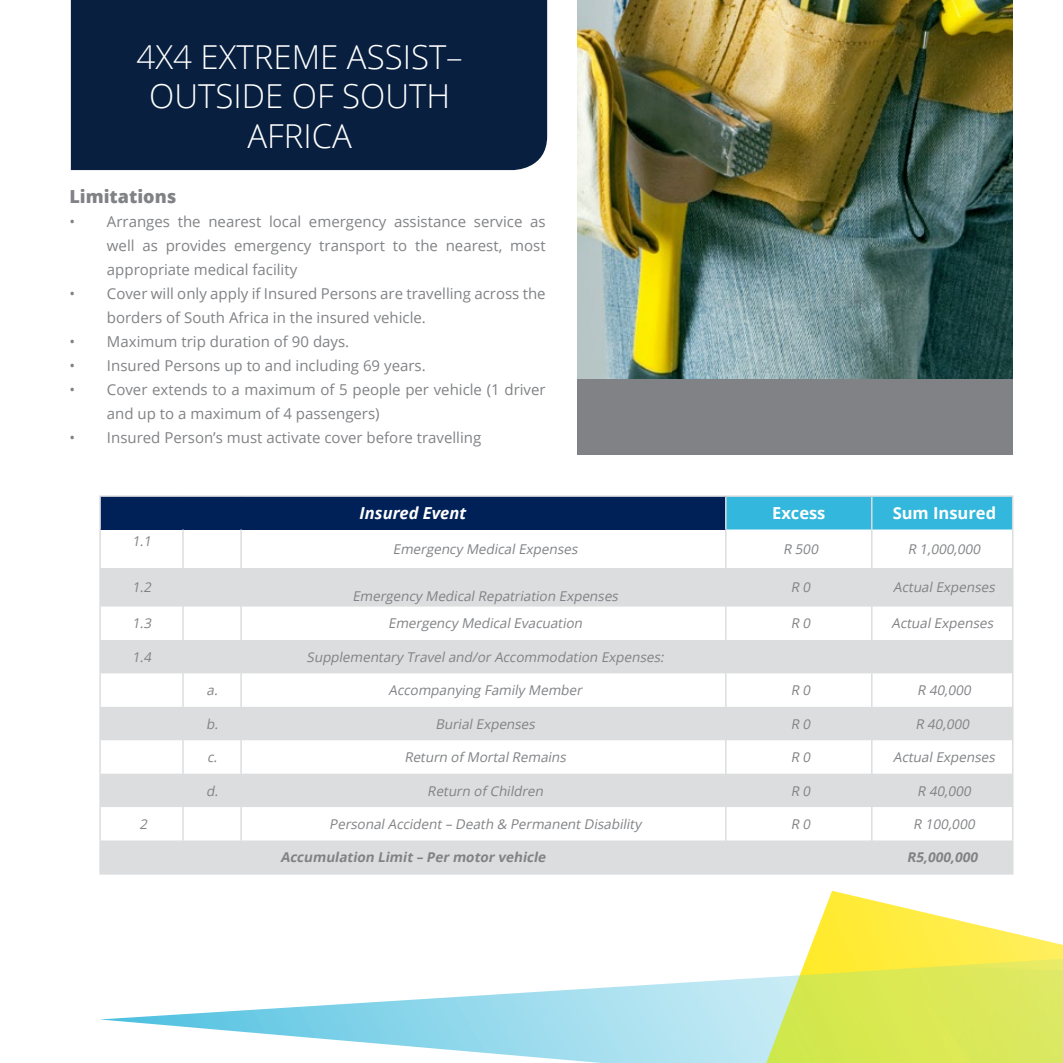
<style>
.page{position:relative;width:1063px;height:1063px;background:#fff}
.page>*{position:absolute;margin:0;border:0;box-sizing:border-box;transform-origin:0 0}
.t1{font:300 33px/39.6px "Open Sans";color:#fff;text-align:center}
.t2{font:800 18px "Open Sans";color:#808285}
.t3{font:700 16.5px "Open Sans";color:#fff}
.t4{font:italic 700 16.5px "Open Sans";color:#fff}
.t5{font:15px/24px "Open Sans";color:#808285}
.t6{font:italic 13.5px "Open Sans";color:#808285}
.t7{font:italic 700 13.5px "Open Sans";color:#808285}
</style>
<div class="page">
<svg style="left:100px;top:985px;width:546px;height:78px"></svg>
<div style="left:577px;top:0;width:436px;height:455px;background:#808285"></div>
<img style="left:577px;top:0;width:436px;height:378px">
<svg style="left:646px;top:891px;width:417px;height:172px"></svg>
<svg style="left:901px;top:965px;width:162px;height:98px;background:#dce85a"></svg>
<div style="left:71px;top:0;width:476px;height:170px;background:#081f3f"></div>
<div style="left:100px;top:496px;width:626px;height:34px;background:#002158"></div>
<div style="left:727px;top:497px;width:285px;height:33px;background:#34b7dc"></div>
<div style="left:101px;top:568px;width:911px;height:39px;background:#dcddde"></div>
<svg style="left:101px;top:640px;width:911px;height:233px;fill:#dcddde"></svg>
<hr style="left:99px;top:873px;width:84px;height:2px;background:#dcddde">
<hr style="left:183px;top:873px;width:58px;height:2px;background:#dcddde">
<hr style="left:241px;top:873px;width:485px;height:2px;background:#dcddde">
<hr style="left:726px;top:873px;width:146px;height:2px;background:#dcddde">
<hr style="left:872px;top:873px;width:142px;height:2px;background:#dcddde">
<hr style="left:99px;top:495px;width:84px;height:2px;background:#dcddde">
<hr style="left:99px;top:497px;width:2px;height:33px;background:#dcddde">
<hr style="left:183px;top:495px;width:58px;height:2px;background:#dcddde">
<hr style="left:241px;top:495px;width:485px;height:2px;background:#dcddde">
<hr style="left:726px;top:495px;width:146px;height:2px;background:#dcddde">
<hr style="left:725px;top:497px;width:2px;height:33px;background:#dcddde">
<hr style="left:872px;top:495px;width:142px;height:2px;background:#dcddde">
<hr style="left:871px;top:497px;width:2px;height:33px;background:#dcddde">
<hr style="left:1012px;top:497px;width:2px;height:33px;background:#dcddde">
<hr style="left:99px;top:530px;width:2px;height:38px;background:#dcddde">
<hr style="left:99px;top:568px;width:2px;height:39px;background:#dcddde">
<hr style="left:99px;top:607px;width:2px;height:33px;background:#dcddde">
<hr style="left:99px;top:640px;width:2px;height:33px;background:#dcddde">
<hr style="left:99px;top:673px;width:2px;height:34px;background:#dcddde">
<hr style="left:99px;top:707px;width:2px;height:33px;background:#dcddde">
<hr style="left:99px;top:740px;width:2px;height:34px;background:#dcddde">
<hr style="left:99px;top:774px;width:2px;height:33px;background:#dcddde">
<hr style="left:99px;top:807px;width:2px;height:33px;background:#dcddde">
<hr style="left:182px;top:530px;width:2px;height:38px;background:#dcddde">
<hr style="left:240px;top:530px;width:2px;height:38px;background:#dcddde">
<hr style="left:725px;top:530px;width:2px;height:38px;background:#dcddde">
<hr style="left:871px;top:530px;width:2px;height:38px;background:#dcddde">
<hr style="left:1012px;top:530px;width:2px;height:38px;background:#dcddde">
<hr style="left:240px;top:568px;width:2px;height:39px;background:#dcddde">
<hr style="left:725px;top:568px;width:2px;height:39px;background:#dcddde">
<hr style="left:871px;top:568px;width:2px;height:39px;background:#dcddde">
<hr style="left:1012px;top:568px;width:2px;height:39px;background:#dcddde">
<hr style="left:182px;top:568px;width:2px;height:39px;background:#dcddde">
<hr style="left:182px;top:607px;width:2px;height:33px;background:#dcddde">
<hr style="left:240px;top:607px;width:2px;height:33px;background:#dcddde">
<hr style="left:725px;top:607px;width:2px;height:33px;background:#dcddde">
<hr style="left:871px;top:607px;width:2px;height:33px;background:#dcddde">
<hr style="left:1012px;top:607px;width:2px;height:33px;background:#dcddde">
<hr style="left:182px;top:640px;width:2px;height:33px;background:#dcddde">
<hr style="left:240px;top:640px;width:2px;height:33px;background:#dcddde">
<hr style="left:725px;top:640px;width:2px;height:33px;background:#dcddde">
<hr style="left:871px;top:640px;width:2px;height:33px;background:#dcddde">
<hr style="left:1012px;top:640px;width:2px;height:33px;background:#dcddde">
<hr style="left:182px;top:673px;width:2px;height:34px;background:#dcddde">
<hr style="left:240px;top:673px;width:2px;height:34px;background:#dcddde">
<hr style="left:725px;top:673px;width:2px;height:34px;background:#dcddde">
<hr style="left:871px;top:673px;width:2px;height:34px;background:#dcddde">
<hr style="left:1012px;top:673px;width:2px;height:34px;background:#dcddde">
<hr style="left:182px;top:707px;width:2px;height:33px;background:#dcddde">
<hr style="left:240px;top:707px;width:2px;height:33px;background:#dcddde">
<hr style="left:725px;top:707px;width:2px;height:33px;background:#dcddde">
<hr style="left:871px;top:707px;width:2px;height:33px;background:#dcddde">
<hr style="left:1012px;top:707px;width:2px;height:33px;background:#dcddde">
<hr style="left:182px;top:740px;width:2px;height:34px;background:#dcddde">
<hr style="left:240px;top:740px;width:2px;height:34px;background:#dcddde">
<hr style="left:725px;top:740px;width:2px;height:34px;background:#dcddde">
<hr style="left:871px;top:740px;width:2px;height:34px;background:#dcddde">
<hr style="left:1012px;top:740px;width:2px;height:34px;background:#dcddde">
<hr style="left:182px;top:774px;width:2px;height:33px;background:#dcddde">
<hr style="left:240px;top:774px;width:2px;height:33px;background:#dcddde">
<hr style="left:725px;top:774px;width:2px;height:33px;background:#dcddde">
<hr style="left:871px;top:774px;width:2px;height:33px;background:#dcddde">
<hr style="left:1012px;top:774px;width:2px;height:33px;background:#dcddde">
<hr style="left:182px;top:807px;width:2px;height:33px;background:#dcddde">
<hr style="left:240px;top:807px;width:2px;height:33px;background:#dcddde">
<hr style="left:725px;top:807px;width:2px;height:33px;background:#dcddde">
<hr style="left:871px;top:807px;width:2px;height:33px;background:#dcddde">
<hr style="left:1012px;top:807px;width:2px;height:33px;background:#dcddde">
<hr style="left:99px;top:840px;width:2px;height:33px;background:#dcddde">
<hr style="left:725px;top:840px;width:2px;height:33px;background:#dcddde">
<hr style="left:871px;top:840px;width:2px;height:33px;background:#dcddde">
<hr style="left:1012px;top:840px;width:2px;height:33px;background:#dcddde">
<h1 class="t1" style="left:137px;top:36px;width:328px">4X4 EXTREME ASSIST–<br>OUTSIDE OF SOUTH<br>AFRICA</h1>
<p class="t2" style="left:69px;top:183px;width:108px">Limitations</p>
<p class="t5" style="left:107px;top:210px;width:440px;text-align:justify;text-indent:-37px">• Arranges the nearest local emergency assistance service as well as provides emergency transport to the nearest, most appropriate medical facility</p>
<p class="t5" style="left:107px;top:282px;width:440px;text-indent:-37px">• Cover will only apply if Insured Persons are travelling across the borders of South Africa in the insured vehicle.</p>
<p class="t5" style="left:69px;top:330px;width:281px">• Maximum trip duration of 90 days.</p>
<p class="t5" style="left:69px;top:354px;width:358px">• Insured Persons up to and including 69 years.</p>
<p class="t5" style="left:107px;top:378px;width:440px;text-indent:-37px">• Cover extends to a maximum of 5 people per vehicle (1 driver and up to a maximum of 4 passengers)</p>
<p class="t5" style="left:69px;top:426px;width:413px">• Insured Person’s must activate cover before travelling</p>
<p class="t6" style="left:132px;top:532px;width:24px">1.1</p>
<p class="t6" style="left:132px;top:578px;width:24px">1.2</p>
<p class="t4" style="left:360px;top:501px;width:108px">Insured Event</p>
<p class="t3" style="left:772px;top:501px;width:55px">Excess</p>
<p class="t3" style="left:893px;top:501px;width:105px">Sum Insured</p>
<p class="t6" style="left:393px;top:540px;width:189px">Emergency MedicalExpenses</p>
<p class="t6" style="left:783px;top:540px;width:40px">R 500</p>
<p class="t6" style="left:908px;top:540px;width:77px">R 1,000,000</p>
<p class="t6" style="left:352px;top:586px;width:270px">Emergency MedicalRepatriation Expenses</p>
<p class="t6" style="left:791px;top:578px;width:24px">R 0</p>
<p class="t6" style="left:893px;top:578px;width:106px">ActualExpenses</p>
<p class="t6" style="left:132px;top:614px;width:24px">1.3</p>
<p class="t6" style="left:388px;top:614px;width:199px">Emergency MedicalEvacuation</p>
<p class="t6" style="left:791px;top:614px;width:24px">R 0</p>
<p class="t6" style="left:891px;top:614px;width:106px">ActualExpenses</p>
<p class="t6" style="left:132px;top:648px;width:24px">1.4</p>
<p class="t6" style="left:307px;top:648px;width:362px">Supplementary Traveland/orAccommodation Expenses:</p>
<p class="t6" style="left:206px;top:681px;width:16px">a.</p>
<p class="t6" style="left:389px;top:681px;width:198px">Accompanying Family Member</p>
<p class="t6" style="left:791px;top:681px;width:24px">R 0</p>
<p class="t6" style="left:917px;top:681px;width:58px">R 40,000</p>
<p class="t6" style="left:206px;top:715px;width:17px">b.</p>
<p class="t6" style="left:435px;top:715px;width:104px">BurialExpenses</p>
<p class="t6" style="left:791px;top:715px;width:24px">R 0</p>
<p class="t6" style="left:915px;top:715px;width:58px">R 40,000</p>
<p class="t6" style="left:207px;top:748px;width:15px">c.</p>
<p class="t6" style="left:404px;top:748px;width:166px">Return of MortalRemains</p>
<p class="t6" style="left:791px;top:748px;width:24px">R 0</p>
<p class="t6" style="left:893px;top:748px;width:106px">ActualExpenses</p>
<p class="t6" style="left:206px;top:781px;width:17px">d.</p>
<p class="t6" style="left:427px;top:781px;width:120px">Return of Children</p>
<p class="t6" style="left:791px;top:781px;width:24px">R 0</p>
<p class="t6" style="left:917px;top:781px;width:58px">R 40,000</p>
<p class="t6" style="left:139px;top:815px;width:12px">2</p>
<p class="t6" style="left:329px;top:815px;width:313px">Personal Accident – Death &amp; Permanent Disability</p>
<p class="t6" style="left:791px;top:815px;width:24px">R 0</p>
<p class="t6" style="left:913px;top:815px;width:66px">R 100,000</p>
<p class="t7" style="left:280px;top:848px;width:270px">Accumulation Limit– Per motor vehicle</p>
<p class="t7" style="left:907px;top:848px;width:75px">R5,000,000</p>
</div>
